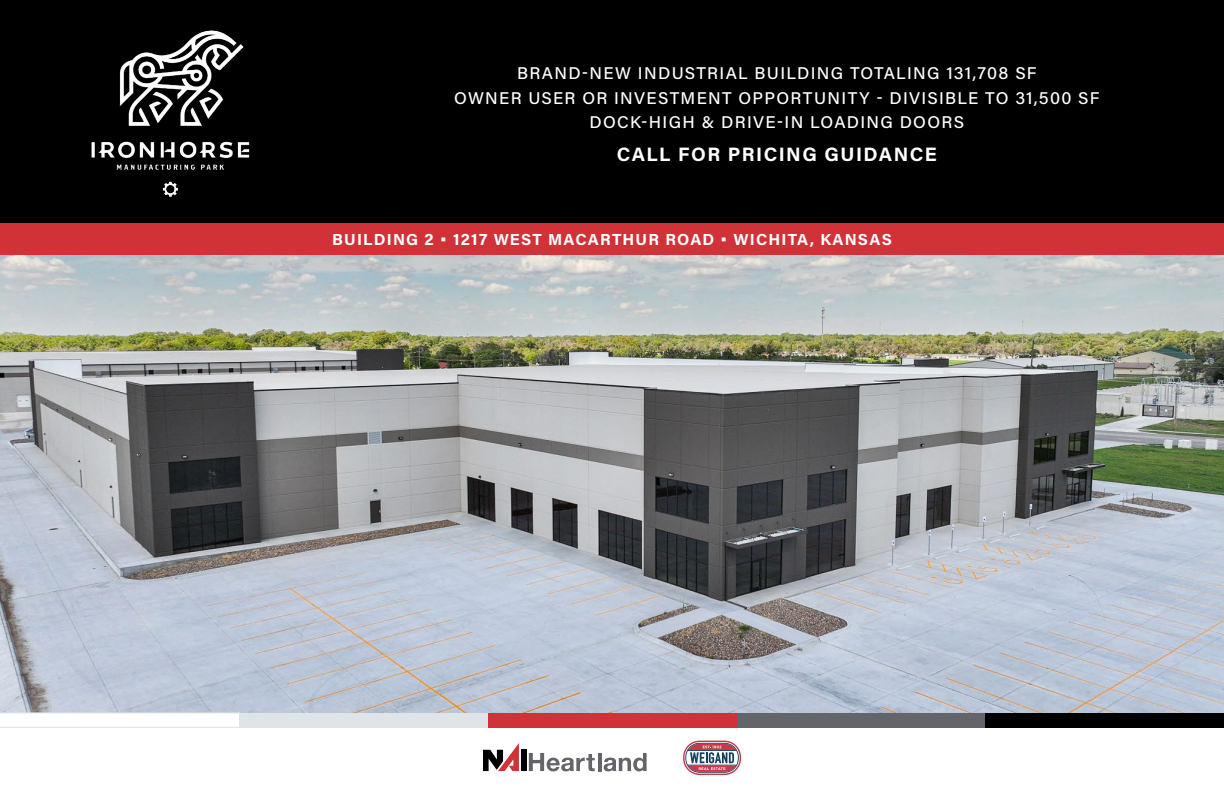
<style>
.page{position:relative;width:1224px;height:792px;background:#fff}
.page>*{position:absolute;margin:0;border:0;box-sizing:border-box;transform-origin:0 0}
.t1{font:700 19.4px "Acumin Pro";letter-spacing:.075em;color:#fff}
.t2{font:500 16.9px/24.8px "Acumin Pro";letter-spacing:.075em;color:#fff;text-align:center}
.t3{font:700 16px "Acumin Pro";letter-spacing:.075em;color:#fff}
</style>
<div class="page">
<div style="left:0;top:0;width:1224px;height:248px;background:#000"></div>
<img style="left:0;top:255px;width:1224px;height:458px">
<div style="left:985px;top:713px;width:239px;height:14px;background:#000"></div>
<div style="left:736px;top:713px;width:249px;height:14px;background:#64656a"></div>
<div style="left:488px;top:713px;width:248px;height:14px;background:#d13238"></div>
<div style="left:239px;top:713px;width:249px;height:14px;background:#dfe4e8"></div>
<svg style="left:0;top:713px;width:239px;height:1px"></svg>
<div style="left:0;top:224px;width:1224px;height:31px;background:#d13238"></div>
<div style="left:521px;top:750px;width:5px;height:21px;background:#000"></div>
<svg style="left:483px;top:743px;width:36px;height:28px"></svg>
<svg style="left:529px;top:753px;width:66px;height:18px"></svg>
<hr style="left:598px;top:753px;width:3px;height:18px;background:#64656a">
<svg style="left:604px;top:753px;width:43px;height:18px"></svg>
<img style="left:91px;top:30px;width:159px;height:167px">
<svg style="left:683px;top:741px;width:58px;height:34px"></svg>
<svg style="left:685px;top:742px;width:55px;height:32px"></svg>
<svg style="left:685px;top:743px;width:54px;height:30px"></svg>
<p class="t2" style="left:454px;top:60px;width:647px">BRAND-NEW INDUSTRIAL BUILDING TOTALING 131,708 SF<br>OWNER USER OR INVESTMENT OPPORTUNITY - DIVISIBLE TO 31,500 SF<br>DOCK-HIGH &amp; DRIVE-IN LOADING DOORS</p>
<p class="t1" style="left:617px;top:140px;width:321px">CALL FOR PRICING GUIDANCE</p>
<p class="t3" style="left:332px;top:228px;width:561px">BUILDING 2 • 1217 WEST MACARTHUR ROAD • WICHITA, KANSAS</p>
</div>
